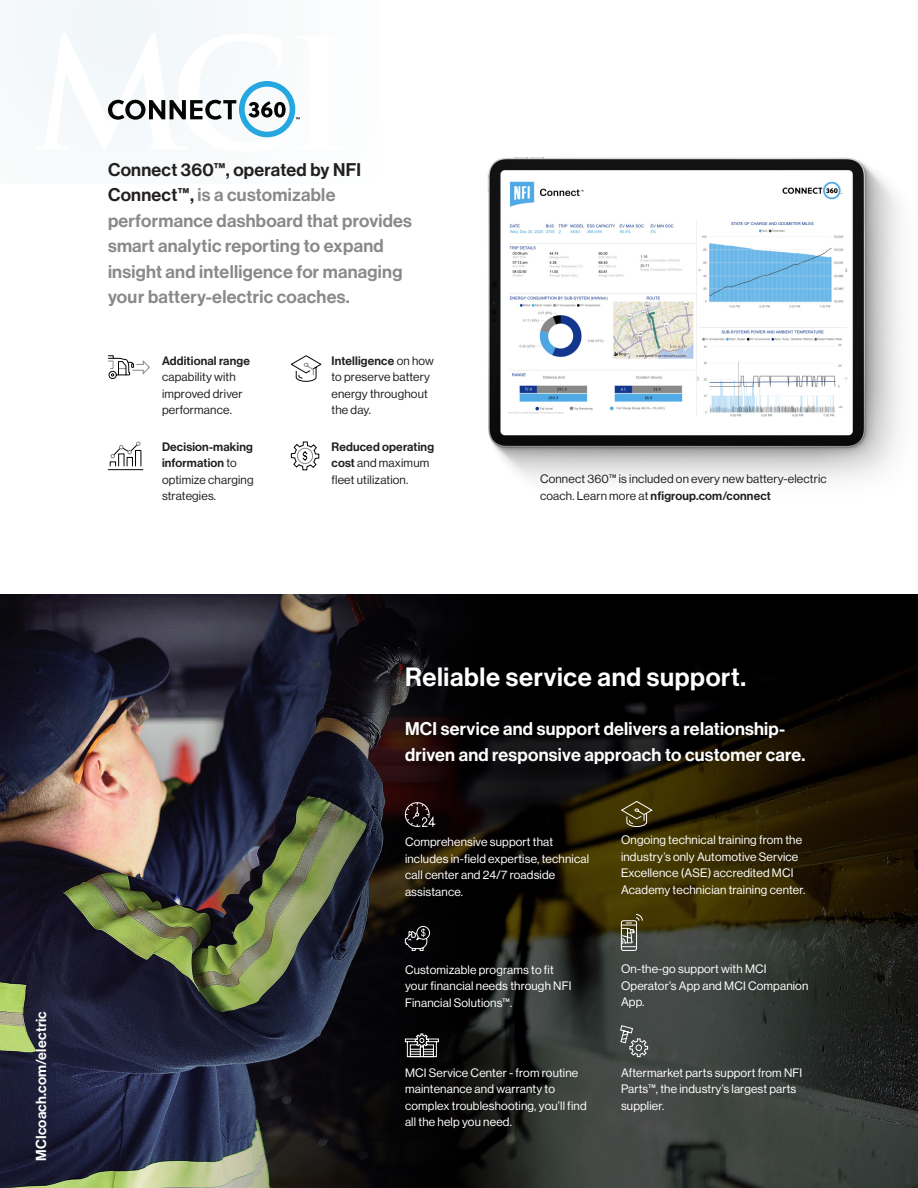
<style>
.page{position:relative;width:918px;height:1188px;background:#fff}
.page>*{position:absolute;margin:0;border:0;box-sizing:border-box;transform-origin:0 0}
.t1{font:25.8px "N Haas Grotesk DS Pro 65 Md";letter-spacing:.025em;color:#fff}
.t2{font:18px/25.5px "N Haas Grotesk DS Pro 65 Md";letter-spacing:.015em;color:#8a898a}
.t3{font:18px/25.5px "N Haas Grotesk DS Pro 65 Md";letter-spacing:.015em;color:#fff}
.Side_URL{font:14.25px "N Haas Grotesk DS Pro 65 Md";letter-spacing:.015em;color:#fff}
.t4{font:12px/16.5px "N Haas Grotesk DS Pro 55 Rg";letter-spacing:.015em;color:#fff}
.t5{font:12px/16.5px "N Haas Grotesk DS Pro 55 Rg";letter-spacing:.015em;color:#231f20}
.s1{color:#231f20}
.s2{font-family:"N Haas Grotesk DS Pro 65 Md"}
</style>
<div class="page">
<svg style="left:13px;top:0;width:258px;height:138px"></svg>
<img style="left:487px;top:157px;width:414px;height:323px">
<svg style="left:108px;top:81px;width:192px;height:56px"></svg>
<svg style="left:108px;top:355px;width:42px;height:24px"></svg>
<svg style="left:291px;top:355px;width:31px;height:27px"></svg>
<svg style="left:108px;top:442px;width:36px;height:28px"></svg>
<svg style="left:291px;top:441px;width:29px;height:30px"></svg>
<img style="left:0;top:594px;width:918px;height:594px">
<svg style="left:620px;top:801px;width:33px;height:26px"></svg>
<svg style="left:405px;top:802px;width:31px;height:26px"></svg>
<svg style="left:621px;top:913px;width:22px;height:38px"></svg>
<svg style="left:405px;top:1033px;width:34px;height:24px"></svg>
<svg style="left:405px;top:926px;width:25px;height:25px"></svg>
<svg style="left:620px;top:1025px;width:28px;height:32px"></svg>
<h3 class="t2" style="left:108px;top:157px;width:306px"><span class="s1">Connect 360™, operated by NFI Connect™,</span> is a customizable performance dashboard that provides smart analytic reporting to expand insight and intelligence for managing your battery-electric coaches.</h3>
<p class="t5" style="left:162px;top:352px;width:89px"><span class="s2">Additional range </span>capability with improved driver performance.</p>
<p class="t5" style="left:162px;top:438px;width:93px"><span class="s2">Decision-making information</span> to optimize charging strategies.</p>
<p class="t5" style="left:332px;top:352px;width:104px"><span class="s2">Intelligence</span> on how to preserve battery energy throughout the day.</p>
<p class="t5" style="left:332px;top:438px;width:104px"><span class="s2">Reduced operating cost</span> and maximum fleet utilization.</p>
<p class="t5" style="left:540px;top:471px;width:288px">Connect 360™ is included on every new battery-electric coach. Learn more at <span class="s2">nfigroup.com/connect</span></p>
<p class="Side_URL" style="left:33px;top:1161px;width:151px;rotate:-90deg">MCIcoach.com/electric</p>
<h2 class="t1" style="left:405px;top:662px;width:343px">Reliable service and support.</h2>
<h3 class="t3" style="left:405px;top:716px;width:402px">MCI service and support delivers a relationship&shy;driven and responsive approach to customer care.</h3>
<p class="t4" style="left:405px;top:834px;width:186px">Comprehensive support that includes in-field expertise, technical call center and 24/7 roadside assistance.</p>
<p class="t4" style="left:621px;top:832px;width:186px">Ongoing technical training from the industry’s only Automotive Service Excellence (ASE) accredited MCI Academy technician training center.</p>
<p class="t4" style="left:405px;top:961px;width:168px">Customizable programs to fit your financial needs through NFI<br>Financial Solutions™.</p>
<p class="t4" style="left:405px;top:1064px;width:183px">MCI Service Center - from routine maintenance and warranty to complex troubleshooting, you’ll find all the help you need.</p>
<p class="t4" style="left:621px;top:961px;width:189px">On-the-go support with MCI<br>Operator’s App and MCI Companion<br>App.</p>
<p class="t4" style="left:621px;top:1064px;width:183px">Aftermarket parts support from NFI<br>Parts™, the industry’s largest parts supplier.</p>
</div>
